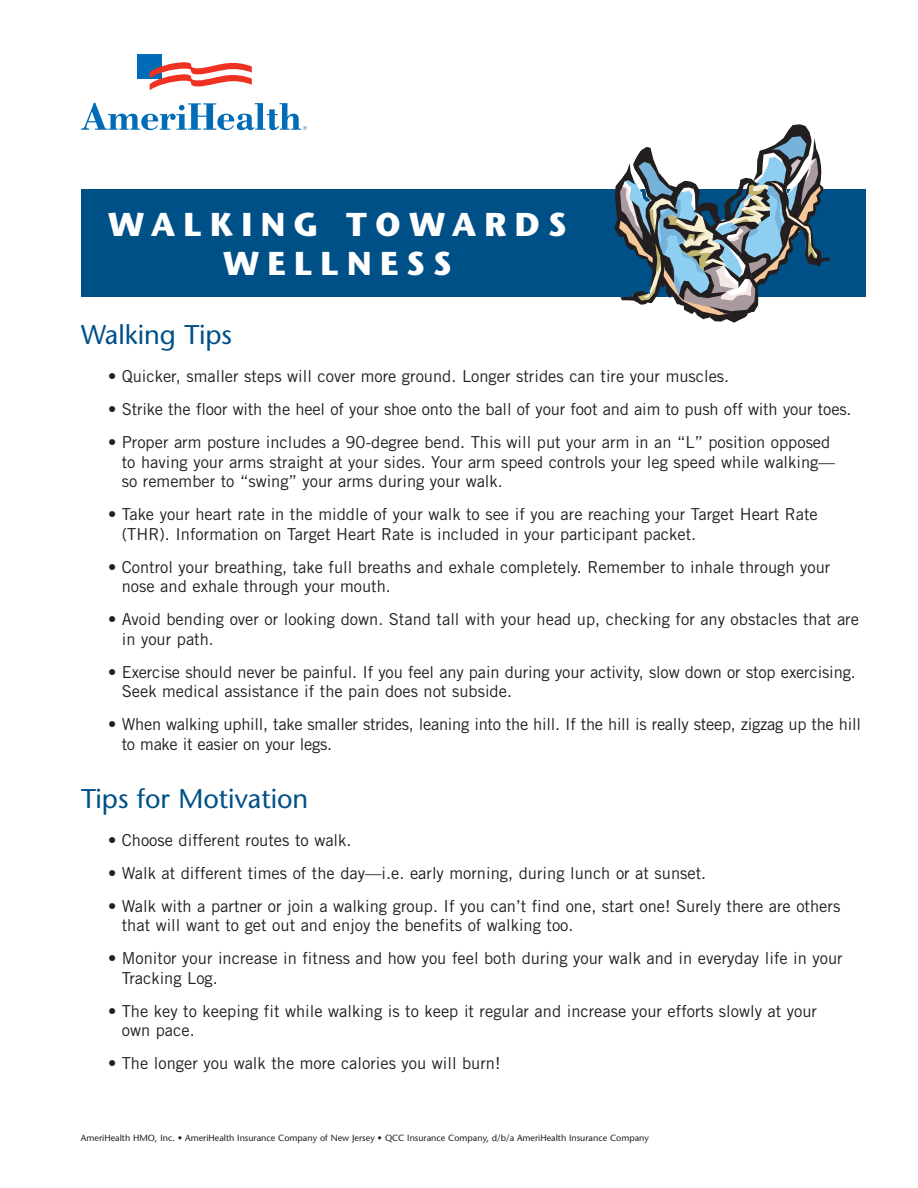
<style>
.page{position:relative;width:918px;height:1188px;background:#fff}
.page>*{position:absolute;margin:0;border:0;box-sizing:border-box;transform-origin:0 0}
.t1{font:700 33px/39px "Stone Sans";letter-spacing:.25em;color:#fff;text-align:center}
.t2{font:27px "Stone Sans";color:#005088}
.t3{font:16.5px/19.5px "Trade Gothic";color:#231f20}
.t4{font:9px "Stone Sans";color:#231f20}
</style>
<div class="page">
<div style="left:81px;top:189px;width:784px;height:108px;background:#005088"></div>
<svg style="left:614px;top:124px;width:216px;height:199px"></svg>
<div style="left:138px;top:54px;width:24px;height:24px;background:#006bb6"></div>
<svg style="left:150px;top:62px;width:102px;height:28px"></svg>
<svg style="left:81px;top:103px;width:226px;height:27px"></svg>
<h1 class="t1" style="left:108px;top:205px;width:460px">WALKING TOWARDS<br>WELLNESS</h1>
<h2 class="t2" style="left:81px;top:319px;width:153px">Walking Tips</h2>
<p class="t3" style="left:108px;top:366px;width:623px">• Quicker, smaller steps will cover more ground. Longer strides can tire your muscles.</p>
<p class="t3" style="left:108px;top:399px;width:745px">• Strike the floor with the heel of your shoe onto the ball of your foot and aim to push off with your toes.</p>
<p class="t3" style="left:122px;top:432px;width:715px;text-indent:-14px">• Proper arm posture includes a 90-degree bend. This will put your arm in an “L” position opposed to having your arms straight at your sides. Your arm speed controls your leg speed while walking— so remember to “swing” your arms during your walk.</p>
<p class="t3" style="left:122px;top:504px;width:697px;text-indent:-14px">• Take your heart rate in the middle of your walk to see if you are reaching your Target Heart Rate (THR). Information on Target Heart Rate is included in your participant packet.</p>
<p class="t3" style="left:122px;top:557px;width:710px;text-indent:-14px">• Control your breathing, take full breaths and exhale completely. Remember to inhale through your nose and exhale through your mouth.</p>
<p class="t3" style="left:122px;top:609px;width:739px;text-indent:-14px">• Avoid bending over or looking down. Stand tall with your head up, checking for any obstacles that are in your path.</p>
<p class="t3" style="left:122px;top:662px;width:736px;text-indent:-14px">• Exercise should never be painful. If you feel any pain during your activity, slow down or stop exercising.<br>Seek medical assistance if the pain does not subside.</p>
<p class="t3" style="left:122px;top:714px;width:741px;text-indent:-14px">• When walking uphill, take smaller strides, leaning into the hill. If the hill is really steep, zigzag up the hill to make it easier on your legs.</p>
<h2 class="t2" style="left:81px;top:783px;width:229px">Tips for Motivation</h2>
<p class="t3" style="left:108px;top:830px;width:245px">• Choose different routes to walk.</p>
<p class="t3" style="left:108px;top:863px;width:600px">• Walk at different times of the day—i.e. early morning, during lunch or at sunset.</p>
<p class="t3" style="left:122px;top:896px;width:720px;text-indent:-14px">• Walk with a partner or join a walking group. If you can’t find one, start one! Surely there are others that will want to get out and enjoy the benefits of walking too.</p>
<p class="t3" style="left:122px;top:949px;width:723px;text-indent:-14px">• Monitor your increase in fitness and how you feel both during your walk and in everyday life in your<br>Tracking Log.</p>
<p class="t3" style="left:122px;top:1001px;width:697px;text-indent:-14px">• The key to keeping fit while walking is to keep it regular and increase your efforts slowly at your own pace.</p>
<p class="t3" style="left:108px;top:1054px;width:394px">• The longer you walk the more calories you will burn!</p>
<p class="t4" style="left:81px;top:1132px;width:570px">AmeriHealth HMO, Inc. • AmeriHealth Insurance Company of New Jersey • QCC Insurance Company, d/b/a AmeriHealth Insurance Company</p>
</div>
